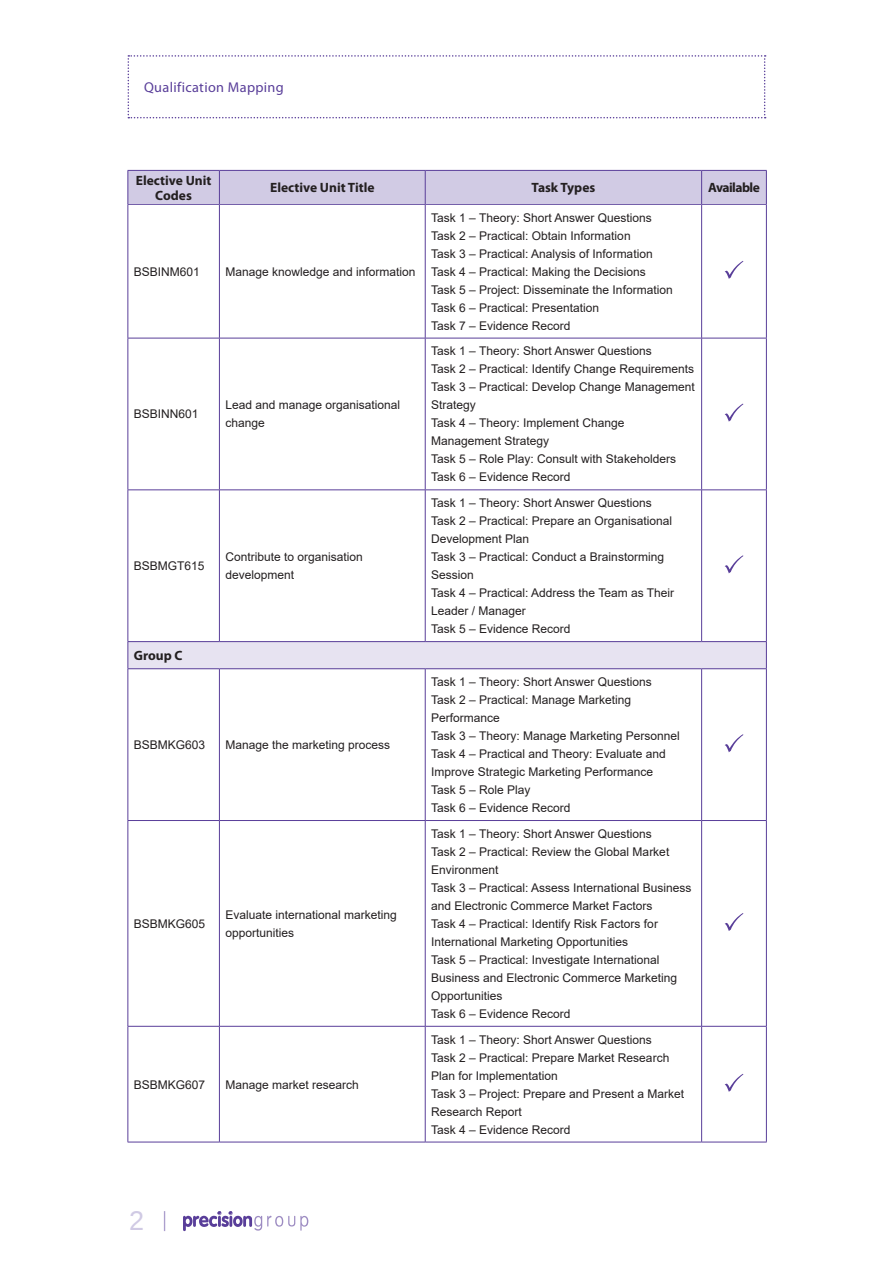
<style>
.page{position:relative;width:893px;height:1263px;background:#fff}
.page>*{position:absolute;margin:0;border:0;box-sizing:border-box;transform-origin:0 0}
.t1{font:27px "Liberation Sans";color:#d0cae4}
.t2{font:14.25px "Myriad Pro";letter-spacing:.025em;color:#593e99}
.t3{font:700 13.5px/15px "Myriad Pro";color:#231f20;text-align:center}
.t4{font:700 13.5px "Myriad Pro";letter-spacing:-.04em;color:#231f20}
.t5{font:12px/18px "Arial";color:#231f20}
</style>
<div class="page">
<svg style="left:164px;top:1211px;width:1px;height:20px"></svg>
<svg style="left:183px;top:1211px;width:125px;height:20px"></svg>
<svg style="left:128px;top:55px;width:638px;height:63px"></svg>
<div style="left:128px;top:642px;width:638px;height:27px;background:#e7e3f1"></div>
<hr style="left:128px;top:205px;width:1px;height:133px;background:#593e99">
<hr style="left:128px;top:204px;width:91px;height:1px;background:#593e99">
<hr style="left:219px;top:205px;width:1px;height:133px;background:#593e99">
<hr style="left:425px;top:205px;width:1px;height:133px;background:#593e99">
<hr style="left:701px;top:205px;width:1px;height:133px;background:#593e99">
<hr style="left:766px;top:205px;width:1px;height:133px;background:#593e99">
<hr style="left:219px;top:204px;width:206px;height:1px;background:#593e99">
<hr style="left:425px;top:204px;width:277px;height:1px;background:#593e99">
<hr style="left:702px;top:204px;width:65px;height:1px;background:#593e99">
<hr style="left:128px;top:338px;width:1px;height:151px;background:#593e99">
<hr style="left:128px;top:338px;width:91px;height:1px;background:#593e99">
<hr style="left:219px;top:338px;width:1px;height:151px;background:#593e99">
<hr style="left:219px;top:338px;width:206px;height:1px;background:#593e99">
<hr style="left:425px;top:338px;width:277px;height:1px;background:#593e99">
<hr style="left:702px;top:338px;width:65px;height:1px;background:#593e99">
<hr style="left:425px;top:338px;width:1px;height:151px;background:#593e99">
<hr style="left:701px;top:338px;width:1px;height:151px;background:#593e99">
<hr style="left:766px;top:338px;width:1px;height:151px;background:#593e99">
<hr style="left:128px;top:490px;width:1px;height:151px;background:#593e99">
<hr style="left:128px;top:669px;width:1px;height:151px;background:#593e99">
<hr style="left:128px;top:821px;width:1px;height:205px;background:#593e99">
<hr style="left:128px;top:1026px;width:1px;height:116px;background:#593e99">
<hr style="left:128px;top:820px;width:91px;height:1px;background:#593e99">
<hr style="left:128px;top:1026px;width:91px;height:1px;background:#593e99">
<hr style="left:128px;top:1142px;width:91px;height:1px;background:#593e99">
<hr style="left:219px;top:490px;width:1px;height:151px;background:#593e99">
<hr style="left:219px;top:669px;width:1px;height:151px;background:#593e99">
<hr style="left:219px;top:821px;width:1px;height:205px;background:#593e99">
<hr style="left:219px;top:1026px;width:1px;height:116px;background:#593e99">
<hr style="left:425px;top:490px;width:1px;height:151px;background:#593e99">
<hr style="left:701px;top:490px;width:1px;height:151px;background:#593e99">
<hr style="left:766px;top:490px;width:1px;height:151px;background:#593e99">
<hr style="left:425px;top:669px;width:1px;height:151px;background:#593e99">
<hr style="left:701px;top:669px;width:1px;height:151px;background:#593e99">
<hr style="left:766px;top:669px;width:1px;height:151px;background:#593e99">
<hr style="left:425px;top:821px;width:1px;height:205px;background:#593e99">
<hr style="left:701px;top:821px;width:1px;height:205px;background:#593e99">
<hr style="left:766px;top:821px;width:1px;height:205px;background:#593e99">
<hr style="left:425px;top:1026px;width:1px;height:116px;background:#593e99">
<hr style="left:701px;top:1026px;width:1px;height:116px;background:#593e99">
<hr style="left:766px;top:1026px;width:1px;height:116px;background:#593e99">
<hr style="left:219px;top:820px;width:206px;height:1px;background:#593e99">
<hr style="left:425px;top:820px;width:277px;height:1px;background:#593e99">
<hr style="left:702px;top:820px;width:65px;height:1px;background:#593e99">
<hr style="left:219px;top:1026px;width:206px;height:1px;background:#593e99">
<hr style="left:425px;top:1026px;width:277px;height:1px;background:#593e99">
<hr style="left:702px;top:1026px;width:65px;height:1px;background:#593e99">
<hr style="left:219px;top:1142px;width:206px;height:1px;background:#593e99">
<hr style="left:425px;top:1142px;width:277px;height:1px;background:#593e99">
<hr style="left:702px;top:1142px;width:65px;height:1px;background:#593e99">
<svg style="left:128px;top:642px;width:1px;height:26px"></svg>
<hr style="left:128px;top:641px;width:91px;height:1px;background:#593e99">
<hr style="left:219px;top:641px;width:206px;height:1px;background:#593e99">
<hr style="left:425px;top:641px;width:277px;height:1px;background:#593e99">
<hr style="left:702px;top:641px;width:65px;height:1px;background:#593e99">
<svg style="left:766px;top:642px;width:1px;height:26px"></svg>
<hr style="left:128px;top:489px;width:91px;height:1px;background:#593e99">
<hr style="left:128px;top:668px;width:91px;height:1px;background:#593e99">
<hr style="left:219px;top:489px;width:206px;height:1px;background:#593e99">
<hr style="left:219px;top:668px;width:206px;height:1px;background:#593e99">
<hr style="left:425px;top:489px;width:277px;height:1px;background:#593e99">
<hr style="left:425px;top:668px;width:277px;height:1px;background:#593e99">
<hr style="left:702px;top:489px;width:65px;height:1px;background:#593e99">
<hr style="left:702px;top:668px;width:65px;height:1px;background:#593e99">
<svg style="left:725px;top:261px;width:18px;height:18px"></svg>
<svg style="left:725px;top:403px;width:18px;height:19px"></svg>
<svg style="left:725px;top:555px;width:18px;height:18px"></svg>
<svg style="left:725px;top:734px;width:18px;height:18px"></svg>
<svg style="left:725px;top:913px;width:18px;height:18px"></svg>
<svg style="left:725px;top:1074px;width:18px;height:18px"></svg>
<div style="left:129px;top:171px;width:637px;height:33px;background:#d1cbe4"></div>
<hr style="left:128px;top:171px;width:1px;height:33px;background:#593e99">
<hr style="left:128px;top:170px;width:91px;height:1px;background:#593e99">
<hr style="left:219px;top:171px;width:1px;height:33px;background:#593e99">
<hr style="left:219px;top:170px;width:206px;height:1px;background:#593e99">
<hr style="left:425px;top:171px;width:1px;height:33px;background:#593e99">
<hr style="left:425px;top:170px;width:277px;height:1px;background:#593e99">
<hr style="left:701px;top:171px;width:1px;height:33px;background:#593e99">
<hr style="left:702px;top:170px;width:65px;height:1px;background:#593e99">
<hr style="left:766px;top:171px;width:1px;height:33px;background:#593e99">
<p class="t2" style="left:144px;top:79px;width:141px">Qualification Mapping</p>
<p class="t3" style="left:136px;top:172px;width:77px">Elective Unit<br>Codes</p>
<p class="t3" style="left:270px;top:180px;width:106px">Elective Unit Title</p>
<p class="t3" style="left:531px;top:180px;width:65px">Task Types</p>
<p class="t4" style="left:708px;top:179px;width:53px">Available</p>
<p class="t5" style="left:134px;top:262px;width:68px">BSBINM601</p>
<p class="t5" style="left:225px;top:262px;width:192px">Manage knowledge and information</p>
<p class="t5" style="left:134px;top:405px;width:66px">BSBINN601</p>
<p class="t5" style="left:225px;top:396px;width:176px">Lead and manage organisational change</p>
<p class="t5" style="left:134px;top:557px;width:72px">BSBMGT615</p>
<p class="t5" style="left:225px;top:548px;width:139px">Contribute to organisation development</p>
<p class="t3" style="left:134px;top:648px;width:50px">Group C</p>
<p class="t5" style="left:134px;top:736px;width:73px">BSBMKG603</p>
<p class="t5" style="left:225px;top:736px;width:166px">Manage the marketing process</p>
<p class="t5" style="left:134px;top:914px;width:73px">BSBMKG605</p>
<p class="t5" style="left:225px;top:905px;width:173px">Evaluate international marketing opportunities</p>
<p class="t5" style="left:134px;top:1075px;width:73px">BSBMKG607</p>
<p class="t5" style="left:225px;top:1075px;width:135px">Manage market research</p>
<p class="t5" style="left:431px;top:208px;width:243px">Task 1 – Theory: Short Answer Questions Task 2 – Practical: Obtain Information<br>Task 3 – Practical: Analysis of Information Task 4 – Practical: Making the Decisions Task 5 – Project: Disseminate the Information Task 6 – Practical: Presentation<br>Task 7 – Evidence Record</p>
<p class="t5" style="left:431px;top:342px;width:265px">Task 1 – Theory: Short Answer Questions<br>Task 2 – Practical: Identify Change Requirements Task 3 – Practical: Develop Change Management Strategy<br>Task 4 – Theory: Implement Change Management Strategy<br>Task 5 – Role Play: Consult with Stakeholders Task 6 – Evidence Record</p>
<p class="t5" style="left:431px;top:494px;width:244px">Task 1 – Theory: Short Answer Questions<br>Task 2 – Practical: Prepare an Organisational<br>Development Plan<br>Task 3 – Practical: Conduct a Brainstorming<br>Session<br>Task 4 – Practical: Address the Team as Their<br>Leader / Manager<br>Task 5 – Evidence Record</p>
<p class="t5" style="left:431px;top:673px;width:250px">Task 1 – Theory: Short Answer Questions<br>Task 2 – Practical: Manage Marketing<br>Performance<br>Task 3 – Theory: Manage Marketing Personnel<br>Task 4 – Practical and Theory: Evaluate and<br>Improve Strategic Marketing Performance<br>Task 5 – Role Play<br>Task 6 – Evidence Record</p>
<p class="t5" style="left:431px;top:824px;width:262px">Task 1 – Theory: Short Answer Questions<br>Task 2 – Practical: Review the Global Market Environment<br>Task 3 – Practical: Assess International Business and Electronic Commerce Market Factors<br>Task 4 – Practical: Identify Risk Factors for International Marketing Opportunities<br>Task 5 – Practical: Investigate International Business and Electronic Commerce Marketing Opportunities<br>Task 6 – Evidence Record</p>
<p class="t5" style="left:431px;top:1030px;width:254px">Task 1 – Theory: Short Answer Questions<br>Task 2 – Practical: Prepare Market Research<br>Plan for Implementation<br>Task 3 – Project: Prepare and Present a Market<br>Research Report<br>Task 4 – Evidence Record</p>
<p class="t1" style="left:129px;top:1205px;width:17px">2</p>
</div>
